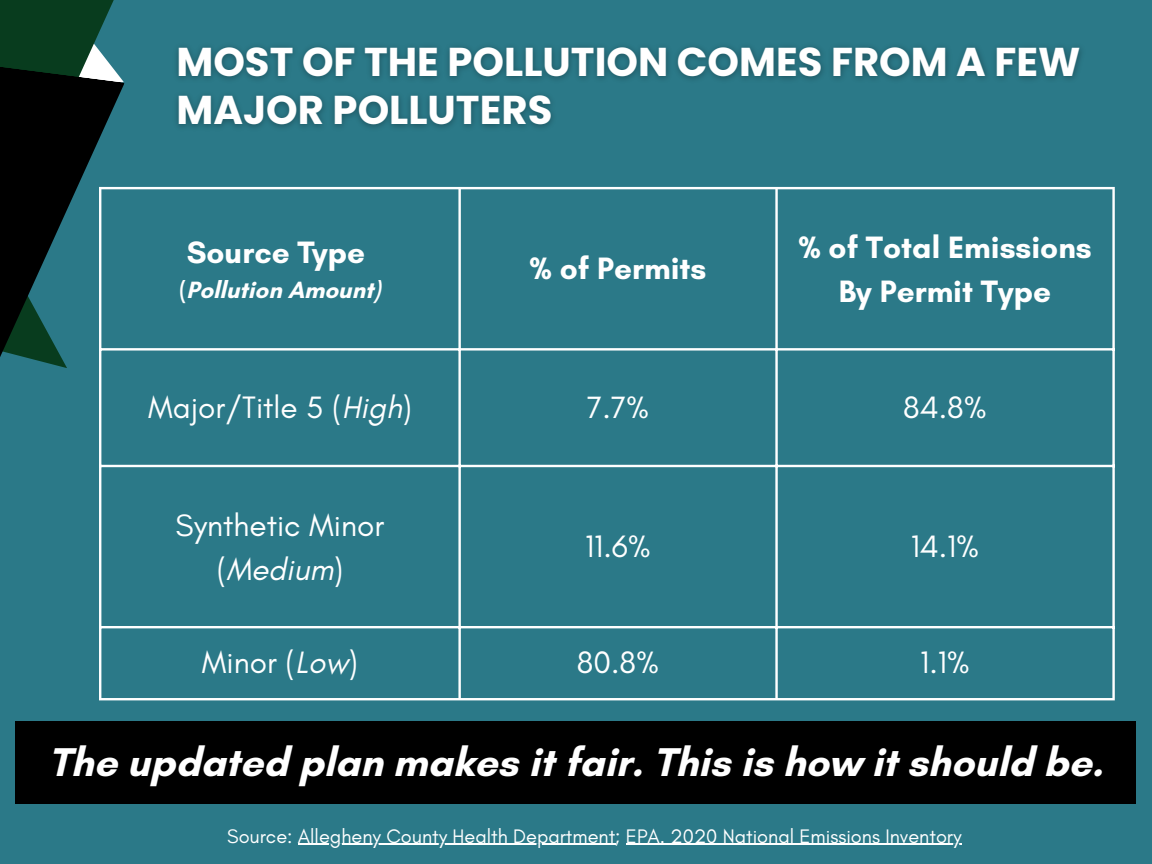
<style>
.page{position:relative;width:1152px;height:864px;background:#2b7988}
.page>*{position:absolute;margin:0;border:0;box-sizing:border-box;transform-origin:0 0}
.t1{font:700 40.95px "Glacial Indifference";color:#fff}
.t2{font:700 40.2px/48px "Poppins";color:#fff}
.t3{font:31.5px/43.8px "Glacial Indifference";color:#fff;text-align:center}
.t4{font:700 31.5px/43.8px "Glacial Indifference";color:#fff;text-align:center}
.t5{font:700 24px "Glacial Indifference";color:#fff}
.t6{font:19.95px "Glacial Indifference";color:#fff}
.s1{font-style:italic}
</style>
<div class="page">
<svg style="left:0;top:0;width:176px;height:190px"></svg>
<svg style="left:0;top:41px;width:125px;height:544px"></svg>
<hr style="left:99px;top:189px;width:2px;height:509px;background:#fff">
<hr style="left:458px;top:189px;width:3px;height:509px;background:#fff">
<hr style="left:775px;top:189px;width:3px;height:509px;background:#fff">
<hr style="left:1112px;top:189px;width:3px;height:509px;background:#fff">
<hr style="left:99px;top:187px;width:1016px;height:2px;background:#fff">
<hr style="left:99px;top:348px;width:1016px;height:3px;background:#fff">
<hr style="left:99px;top:465px;width:1016px;height:2px;background:#fff">
<hr style="left:99px;top:626px;width:1016px;height:2px;background:#fff">
<hr style="left:99px;top:698px;width:1016px;height:2px;background:#fff">
<hr style="left:298px;top:844px;width:317px;height:1px;background:#fff">
<hr style="left:626px;top:844px;width:336px;height:1px;background:#fff">
<div style="left:16px;top:722px;width:1120px;height:82px;background:#000"></div>
<p class="t2" style="left:176px;top:38px;width:906px">MOST OF THE POLLUTION COMES FROM A FEW<br>MAJOR POLLUTERS</p>
<p class="t4" style="left:187px;top:230px;width:180px">Source Type</p>
<p class="t5" style="left:180px;top:275px;width:202px">(Pollution Amount)</p>
<p class="t4" style="left:530px;top:246px;width:178px">% of Permits</p>
<p class="t4" style="left:798px;top:225px;width:295px">% of Total Emissions<br>By Permit Type</p>
<p class="t3" style="left:148px;top:385px;width:265px">Major/Title 5 (<span class="s1">High</span>)</p>
<p class="t3" style="left:587px;top:385px;width:64px">7.7%</p>
<p class="t3" style="left:903px;top:385px;width:85px">84.8%</p>
<p class="t3" style="left:176px;top:503px;width:210px">Synthetic Minor (<span class="s1">Medium</span>)</p>
<p class="t3" style="left:585px;top:524px;width:67px">11.6%</p>
<p class="t3" style="left:911px;top:524px;width:70px">14.1%</p>
<p class="t3" style="left:202px;top:640px;width:157px">Minor (<span class="s1">Low</span>)</p>
<p class="t3" style="left:577px;top:640px;width:84px">80.8%</p>
<p class="t3" style="left:920px;top:640px;width:51px">1.1%</p>
<h1 class="t1" style="left:49px;top:738px;width:1056px">The updated plan makes it fair. This is how it should be.</h1>
<p class="t6" style="left:227px;top:824px;width:736px">Source: Allegheny County Health Department; EPA. 2020 National Emissions Inventory</p>
</div>
